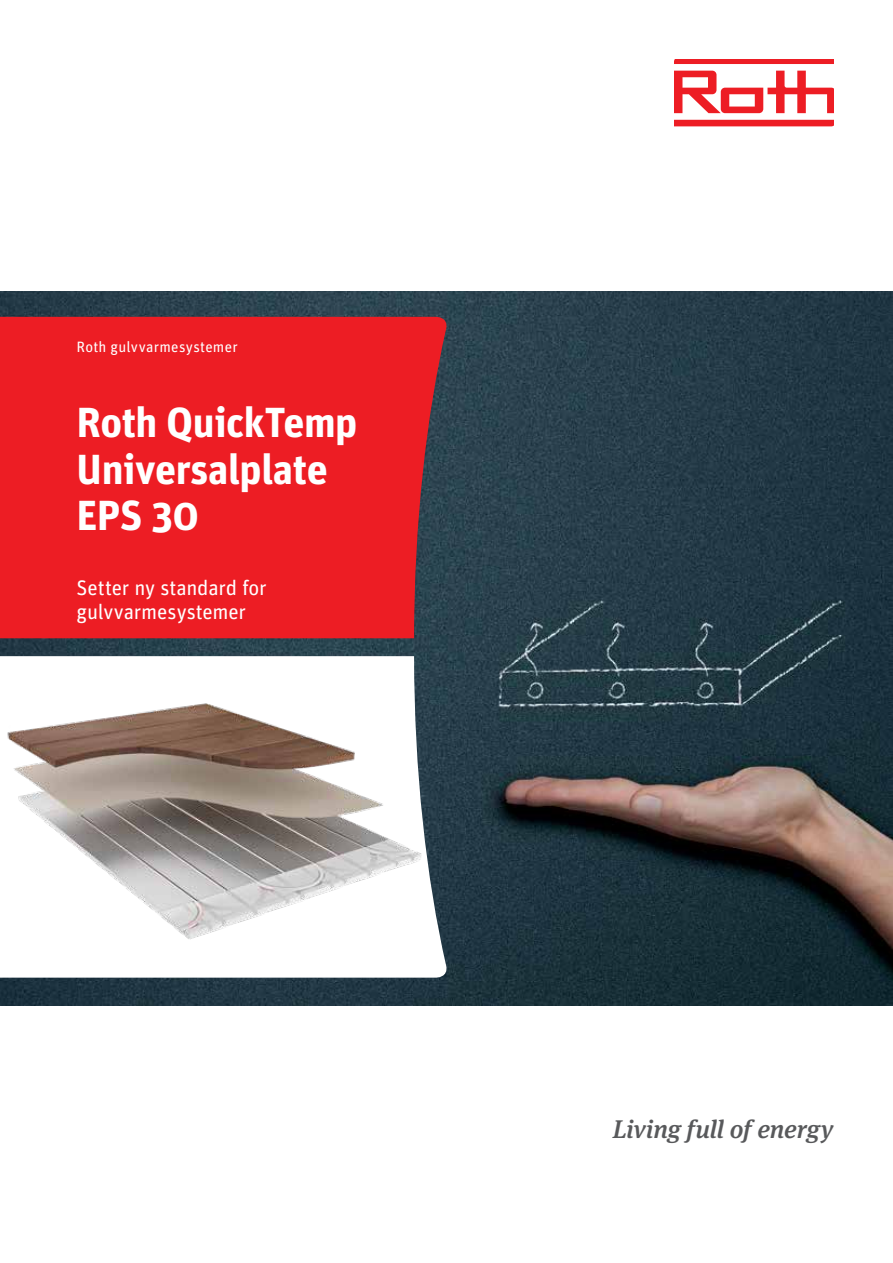
<style>
.page{position:relative;width:893px;height:1263px;background:#fff}
.page>*{position:absolute;margin:0;border:0;box-sizing:border-box;transform-origin:0 0}
.t1{font:700 42px/46.5px "Unit OT";letter-spacing:-.01em;color:#fff}
.t2{font:italic 500 25.5px "Meta Serif OT";letter-spacing:-.005em;color:#58595b}
.t3{font:21px/24px "Unit OT";letter-spacing:-.005em;color:#fff}
.t4{font:15px "Unit OT";letter-spacing:.02em;color:#fff}
</style>
<div class="page">
<svg style="left:674px;top:120px;width:159px;height:6px"></svg>
<svg style="left:674px;top:60px;width:159px;height:4px"></svg>
<svg style="left:674px;top:71px;width:159px;height:42px"></svg>
<img style="left:0;top:291px;width:893px;height:715px">
<img style="left:0;top:661px;width:448px;height:317px">
<div style="left:0;top:317px;width:449px;height:321px;background:#ed1d24"></div>
<p class="t4" style="left:77px;top:341px;width:163px">Roth gulvvarmesystemer</p>
<h1 class="t1" style="left:77px;top:398px;width:282px">Roth QuickTemp<br>Universalplate<br>EPS 30</h1>
<p class="t3" style="left:77px;top:578px;width:192px">Setter ny standard for gulvvarmesystemer</p>
<p class="t2" style="left:613px;top:1119px;width:222px">Living full of energy</p>
</div>
